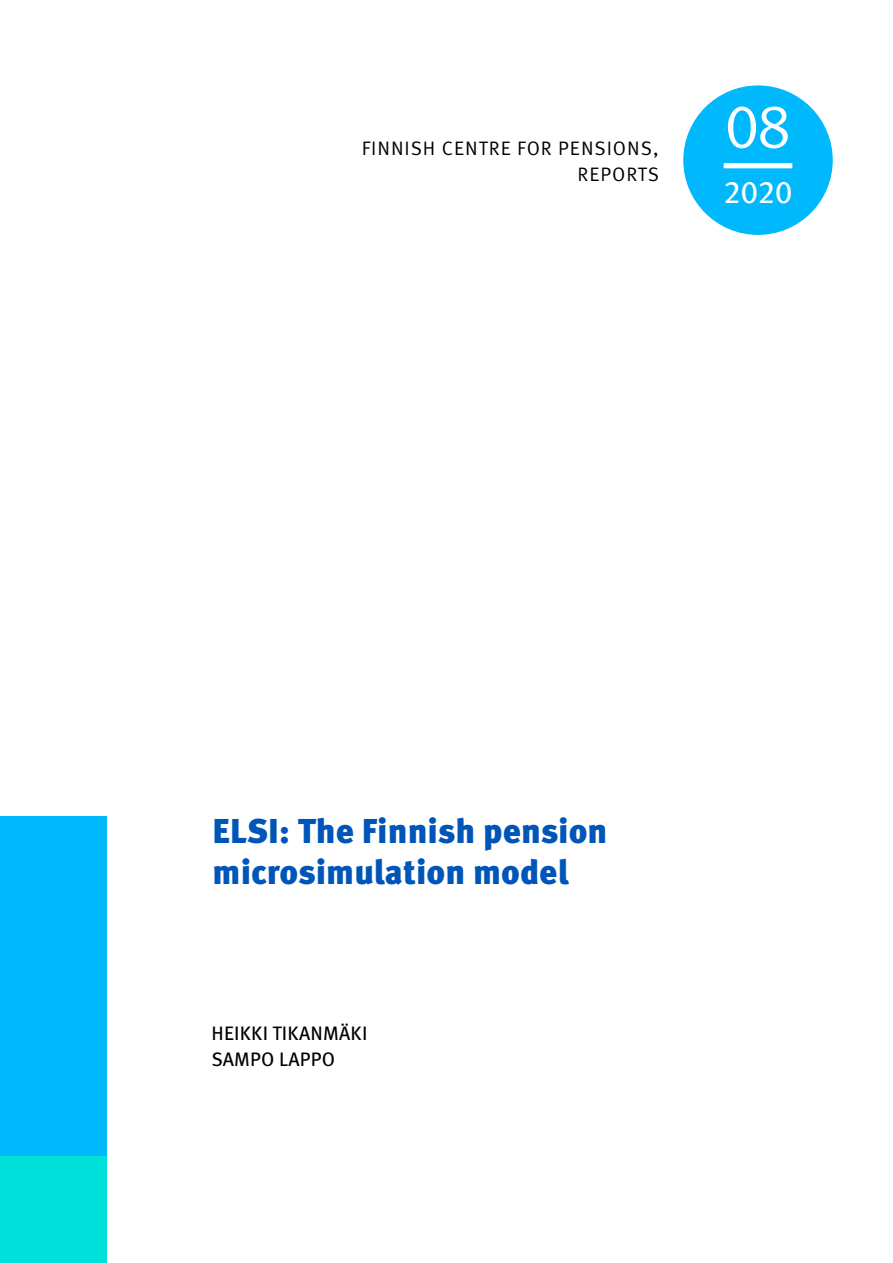
<style>
.page{position:relative;width:893px;height:1263px;background:#fff}
.page>*{position:absolute;margin:0;border:0;box-sizing:border-box;transform-origin:0 0}
.t1{font:61.5px "Meta Pro Norm";color:#fff}
.Etukansi-_ja_nimiösi{font:900 34.5px "Meta Pro";color:#0055b9}
.t2{font:31.5px "Meta Pro";color:#fff}
.t3{font:19.5px/25.5px "Meta Pro Norm";letter-spacing:.05em;color:#000;text-align:right}
.Etukansi_tekijä{font:19.5px "Meta Pro";letter-spacing:.01em;color:#000}
</style>
<div class="page">
<div style="left:0;top:816px;width:106px;height:445px;background:#00b8fc"></div>
<div style="left:683px;top:85px;width:150px;height:150px;background:#00b8fc;border-radius:50%"></div>
<div style="left:724px;top:163px;width:68px;height:5px;background:#fff"></div>
<div style="left:0;top:1157px;width:106px;height:106px;background:#00e0da"></div>
<p class="t3" style="left:362px;top:134px;width:299px">FINNISH CENTRE FOR PENSIONS,<br>REPORTS</p>
<h1 class="t1" style="left:724px;top:80px;width:69px">08</h1>
<p class="t2" style="left:723px;top:168px;width:71px">2020</p>
<h1 class="Etukansi-_ja_nimiösi" style="left:213px;top:803px;width:396px">ELSI: The Finnish pension</h1>
<h1 class="Etukansi-_ja_nimiösi" style="left:213px;top:844px;width:357px">microsimulation model</h1>
<p class="Etukansi_tekijä" style="left:211px;top:1018px;width:158px">HEIKKI TIKANMÄKI</p>
<p class="Etukansi_tekijä" style="left:211px;top:1044px;width:125px">SAMPO LAPPO</p>
</div>
